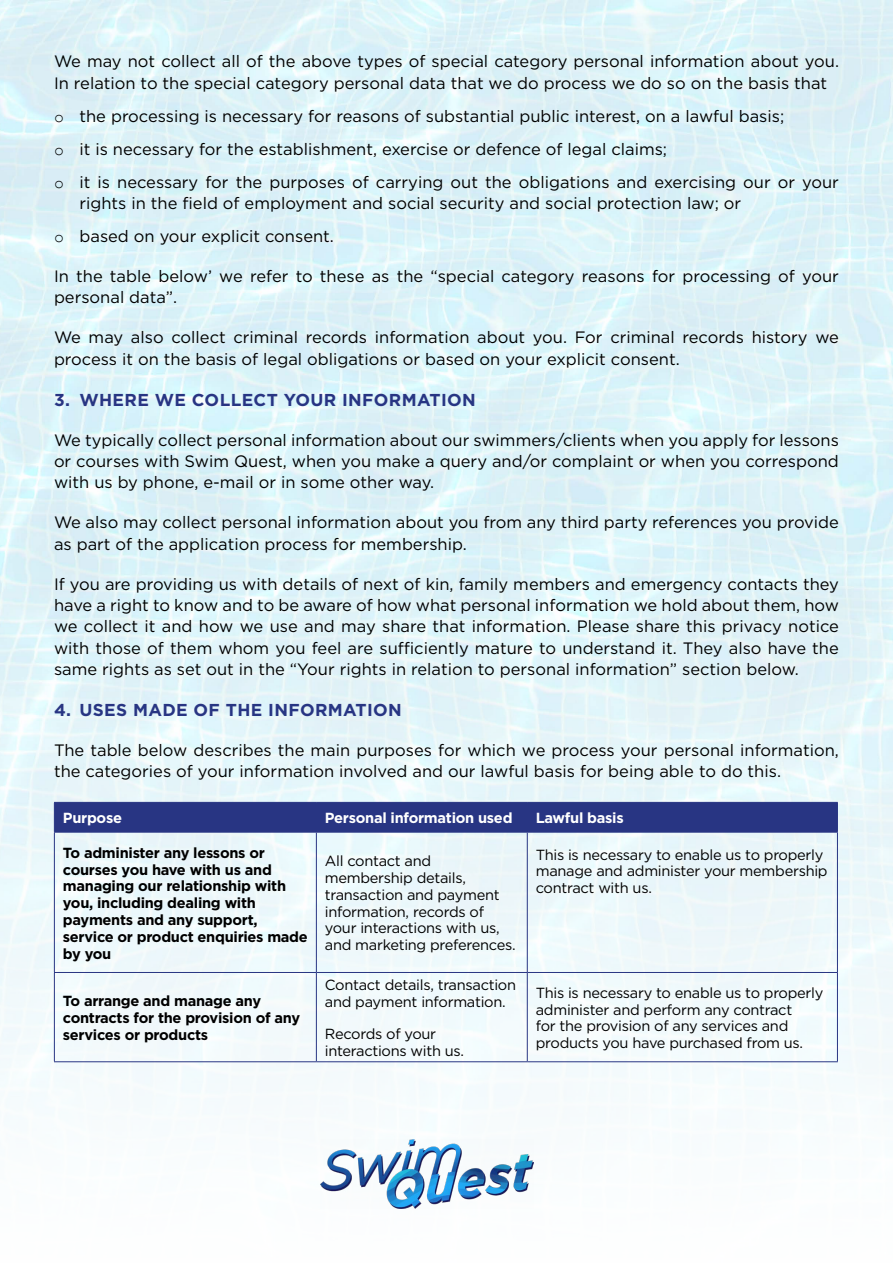
<style>
.page{position:relative;width:893px;height:1263px;background:#fff}
.page>*{position:absolute;margin:0;border:0;box-sizing:border-box;transform-origin:0 0}
.t1{font:700 17.25px "Gotham";letter-spacing:.02em;color:#283583}
.t2{font:16.5px/21.3px "Gotham";color:#000}
.t3{font:14.7px/16.8px "Gotham";letter-spacing:-.02em;color:#000}
.t4{font:700 14.7px/16.8px "Gotham";letter-spacing:-.02em;color:#000}
.t5{font:700 14.7px "Gotham";letter-spacing:-.02em;color:#fff}
.s1{font-family:"Courier New"}
</style>
<div class="page">
<img style="left:0;top:0;width:893px;height:1209px">
<img style="left:321px;top:1140px;width:212px;height:68px">
<div style="left:54px;top:802px;width:784px;height:30px;background:#283583"></div>
<hr style="left:54px;top:832px;width:262px;height:1px;background:#283583">
<hr style="left:54px;top:832px;width:1px;height:140px;background:#283583">
<hr style="left:316px;top:832px;width:211px;height:1px;background:#283583">
<hr style="left:316px;top:832px;width:1px;height:140px;background:#283583">
<hr style="left:527px;top:832px;width:311px;height:1px;background:#283583">
<hr style="left:527px;top:832px;width:1px;height:140px;background:#283583">
<hr style="left:837px;top:832px;width:1px;height:140px;background:#283583">
<hr style="left:54px;top:972px;width:262px;height:1px;background:#283583">
<hr style="left:54px;top:973px;width:1px;height:88px;background:#283583">
<hr style="left:316px;top:972px;width:211px;height:1px;background:#283583">
<hr style="left:316px;top:973px;width:1px;height:88px;background:#283583">
<hr style="left:527px;top:972px;width:311px;height:1px;background:#283583">
<hr style="left:527px;top:973px;width:1px;height:88px;background:#283583">
<hr style="left:837px;top:973px;width:1px;height:88px;background:#283583">
<hr style="left:54px;top:1061px;width:262px;height:1px;background:#283583">
<hr style="left:316px;top:1061px;width:211px;height:1px;background:#283583">
<hr style="left:527px;top:1061px;width:311px;height:1px;background:#283583">
<p class="t2" style="left:54px;top:50px;width:786px">We may not collect all of the above types of special category personal information about you.<br>In relation to the special category personal data that we do process we do so on the basis that</p>
<p class="t2" style="left:54px;top:99px;width:786px;line-height:33.3px"><span class="s1">o</span> the processing is necessary for reasons of substantial public interest, on a lawful basis;<br><span class="s1">o</span> it is necessary for the establishment, exercise or defence of legal claims;<br><span class="s1">o</span> it is necessary for the purposes of carrying out the obligations and exercising our or your</p>
<p class="t2" style="left:54px;top:186px;width:689px;line-height:33.3px;text-indent:25px">rights in the field of employment and social security and social protection law; or <span class="s1">o</span> based on your explicit consent.</p>
<p class="t2" style="left:54px;top:265px;width:786px">In the table below’ we refer to these as the “special category reasons for processing of your personal data”.</p>
<p class="t2" style="left:54px;top:326px;width:786px">We may also collect criminal records information about you. For criminal records history we process it on the basis of legal obligations or based on your explicit consent.</p>
<p class="t1" style="left:54px;top:388px;width:423px">3. WHERE WE COLLECT YOUR INFORMATION</p>
<p class="t2" style="left:54px;top:429px;width:786px;text-align:justify">We typically collect personal information about our swimmers/clients when you apply for lessons or courses with Swim Quest, when you make a query and/or complaint or when you correspond with us by phone, e-mail or in some other way.</p>
<p class="t2" style="left:54px;top:511px;width:786px">We also may collect personal information about you from any third party references you provide as part of the application process for membership.</p>
<p class="t2" style="left:54px;top:573px;width:786px;text-align:justify">If you are providing us with details of next of kin, family members and emergency contacts they have a right to know and to be aware of how what personal information we hold about them, how we collect it and how we use and may share that information. Please share this privacy notice with those of them whom you feel are sufficiently mature to understand it. They also have the same rights as set out in the “Your rights in relation to personal information” section below.</p>
<p class="t1" style="left:54px;top:698px;width:349px">4. USES MADE OF THE INFORMATION</p>
<p class="t2" style="left:54px;top:739px;width:786px">The table below describes the main purposes for which we process your personal information, the categories of your information involved and our lawful basis for being able to do this.</p>
<p class="t5" style="left:63px;top:808px;width:61px">Purpose</p>
<p class="t5" style="left:325px;top:808px;width:189px">Personal information used</p>
<p class="t5" style="left:536px;top:808px;width:89px">Lawful basis</p>
<p class="t4" style="left:63px;top:844px;width:246px">To administer any lessons or courses you have with us and managing our relationship with you, including dealing with payments and any support, service or product enquiries made by you</p>
<p class="t3" style="left:325px;top:852px;width:192px">All contact and membership details, transaction and payment information, records of your interactions with us, and marketing preferences.</p>
<p class="t3" style="left:536px;top:845px;width:293px">This is necessary to enable us to properly manage and administer your membership contract with us.</p>
<p class="t4" style="left:63px;top:992px;width:239px">To arrange and manage any contracts for the provision of any services or products</p>
<p class="t3" style="left:325px;top:976px;width:193px">Contact details, transaction and payment information.</p>
<p class="t3" style="left:325px;top:1025px;width:141px">Records of your interactions with us.</p>
<p class="t3" style="left:536px;top:984px;width:289px">This is necessary to enable us to properly administer and perform any contract<br>for the provision of any services and products you have purchased from us.</p>
</div>
